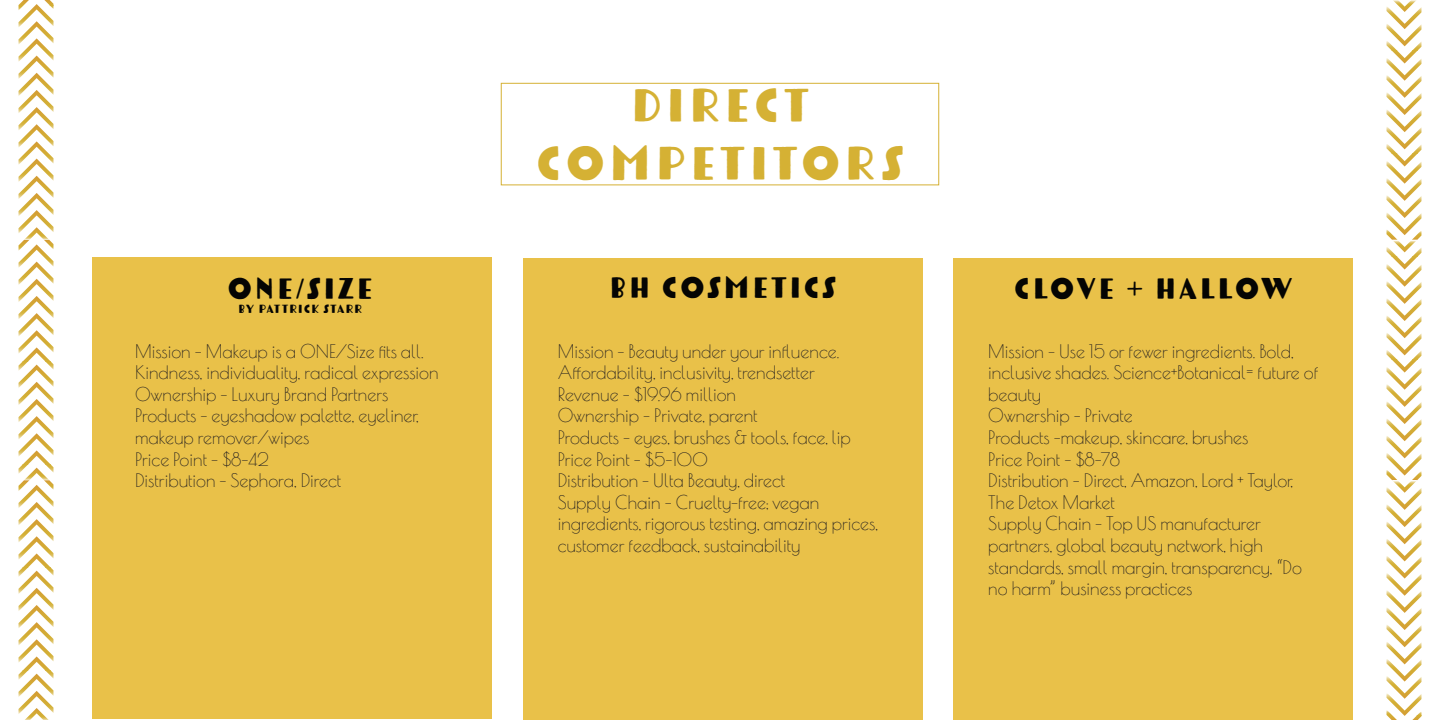
<style>
.page{position:relative;width:1440px;height:720px;background:#fff}
.page>*{position:absolute;margin:0;border:0;box-sizing:border-box;transform-origin:0 0}
.t1{font:48px/57.6px "Tomarik Display";color:#d5b134;text-align:center}
.t2{font:30px "Tomarik Display";color:#050503}
.t3{font:18px/21.6px "Poiret One";color:#231f20}
.t4{font:12px "Tomarik Display";color:#050503}
</style>
<div class="page">
<svg style="left:19px;top:0;width:34px;height:720px"></svg>
<svg style="left:1387px;top:0;width:34px;height:720px"></svg>
<div style="left:92px;top:257px;width:400px;height:462px;background:#e9c149"></div>
<div style="left:501px;top:83px;width:438px;height:102px;border:1px solid #d5b134"></div>
<div style="left:523px;top:258px;width:400px;height:462px;background:#e9c149"></div>
<div style="left:954px;top:258px;width:399px;height:462px;background:#e9c149"></div>
<p class="t2" style="left:226px;top:262px;width:149px">ONE/SIZE</p>
<p class="t4" style="left:238px;top:299px;width:126px">BY PATTRICK STARR</p>
<p class="t3" style="left:135px;top:339px;width:305px">Mission - Makeup is a ONE/Size fits all.<br>Kindness, individuality, radical expression Ownership - Luxury Brand Partners Products - eyeshadow palette, eyeliner, makeup remover/wipes<br>Price Point - $8-42<br>Distribution - Sephora, Direct</p>
<p class="t1" style="left:534px;top:71px;width:373px">DIRECT<br>COMPETITORS</p>
<p class="t2" style="left:608px;top:261px;width:231px">BH COSMETICS</p>
<p class="t2" style="left:1013px;top:262px;width:282px">CLOVE + HALLOW</p>
<p class="t3" style="left:558px;top:339px;width:322px">Mission - Beauty under your influence.<br>Affordability, inclusivity, trendsetter Revenue - $19.96 million<br>Ownership - Private, parent<br>Products - eyes, brushes &amp; tools, face, lip Price Point - $5-100<br>Distribution - Ulta Beauty, direct<br>Supply Chain - Cruelty-free; vegan ingredients, rigorous testing, amazing prices, customer feedback, sustainability</p>
<p class="t3" style="left:988px;top:339px;width:332px">Mission - Use 15 or fewer ingredients. Bold, inclusive shades. Science+Botanical= future of beauty<br>Ownership - Private<br>Products -makeup, skincare, brushes<br>Price Point - $8-78<br>Distribution - Direct, Amazon, Lord + Taylor,<br>The Detox Market<br>Supply Chain - Top US manufacturer partners, global beauty network, high standards, small margin, transparency, “Do no harm” business practices</p>
</div>
